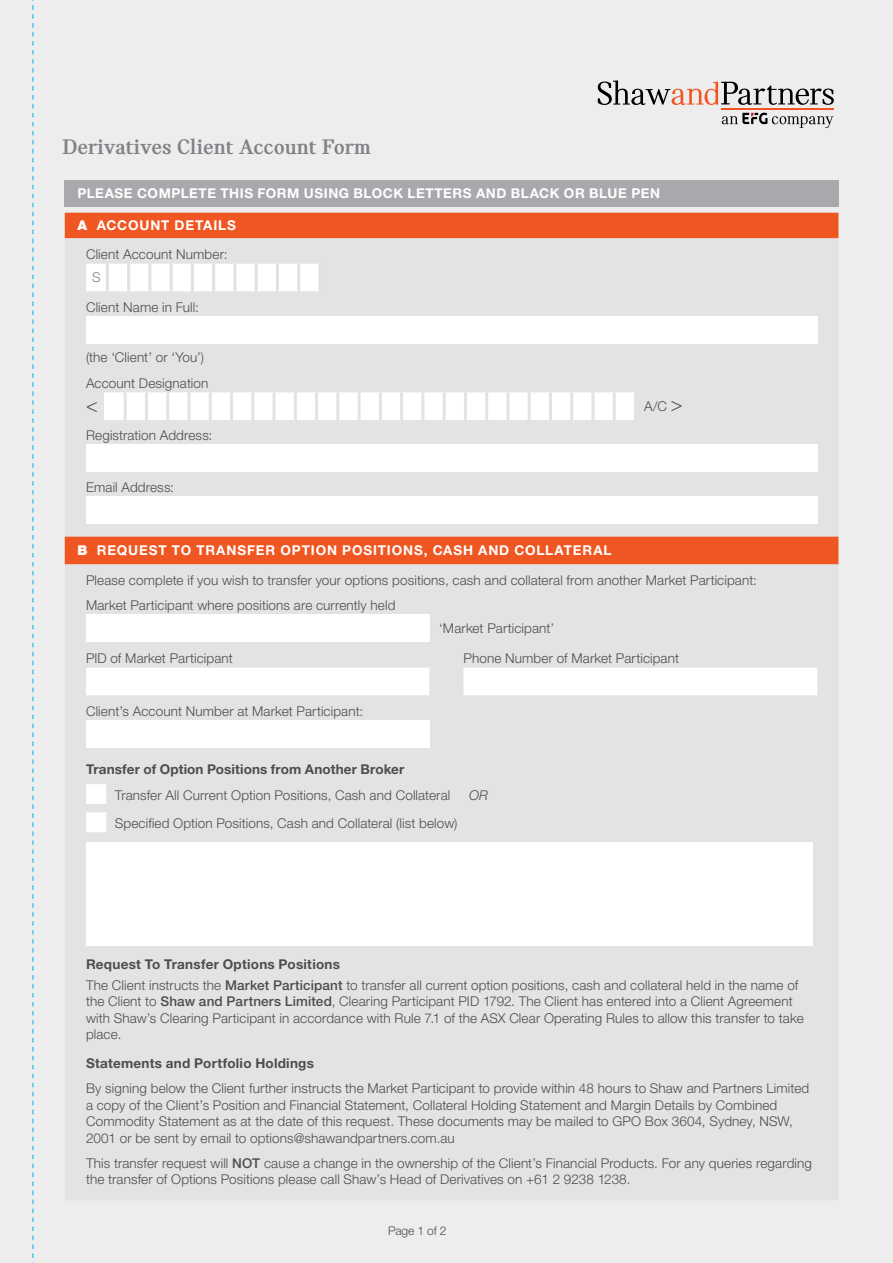
<style>
.page{position:relative;width:893px;height:1263px;background:#ededee}
.page>*{position:absolute;margin:0;border:0;box-sizing:border-box;transform-origin:0 0}
.t1{font:900 22.5px "Catalog";color:#808285}
.t2{font:300 19.5px "Helvetica Neue LT Std";color:#4d4d4f}
.t3{font:300 13.5px/16.5px "Helvetica Neue LT Std";letter-spacing:.01em;color:#4d4d4f}
.t4{font:700 13.5px "Helvetica Neue LT Std";letter-spacing:.015em;color:#4d4d4f}
.t5{font:700 13.5px "Helvetica Neue LT Std";letter-spacing:.04em;color:#fff}
.t6{font:italic 300 13.5px "Helvetica Neue LT Std";color:#4d4d4f}
.t7{font:300 13.5px "Helvetica Neue LT Std";color:#818181}
.t8{font:300 12px "Helvetica Neue LT Std";letter-spacing:-.01em;color:#4d4d4f}
.s1{font-weight:900;color:#fff}
.s2{font-weight:700;color:#fff}
.s3{font-size:19.5px}
.s4{font-weight:700}
.s5{font-weight:500}
</style>
<div class="page">
<svg style="left:33px;top:0;width:1px;height:1263px"></svg>
<div style="left:65px;top:180px;width:774px;height:27px;background:#a7a9ac"></div>
<div style="left:65px;top:213px;width:773px;height:25px;background:#f05622"></div>
<div style="left:65px;top:238px;width:773px;height:962px;background:#e2e3e4"></div>
<div style="left:86px;top:264px;width:232px;height:27px;background:#fff"></div>
<hr style="left:106px;top:264px;width:3px;height:27px;background:#e3dfe5">
<hr style="left:127px;top:264px;width:3px;height:27px;background:#e3dfe5">
<hr style="left:148px;top:264px;width:3px;height:27px;background:#e3dfe5">
<hr style="left:170px;top:264px;width:3px;height:27px;background:#e3dfe5">
<hr style="left:191px;top:264px;width:3px;height:27px;background:#e3dfe5">
<hr style="left:212px;top:264px;width:3px;height:27px;background:#e3dfe5">
<hr style="left:233px;top:264px;width:3px;height:27px;background:#e3dfe5">
<hr style="left:255px;top:264px;width:3px;height:27px;background:#e3dfe5">
<hr style="left:276px;top:264px;width:3px;height:27px;background:#e3dfe5">
<hr style="left:297px;top:264px;width:3px;height:27px;background:#e3dfe5">
<hr style="left:318px;top:264px;width:3px;height:27px;background:#e3dfe5">
<div style="left:86px;top:317px;width:731px;height:27px;background:#fff"></div>
<div style="left:104px;top:392px;width:530px;height:28px;background:#fff"></div>
<hr style="left:124px;top:392px;width:3px;height:28px;background:#e2e3e4">
<hr style="left:145px;top:392px;width:3px;height:28px;background:#e2e3e4">
<hr style="left:166px;top:392px;width:3px;height:28px;background:#e2e3e4">
<hr style="left:188px;top:392px;width:2px;height:28px;background:#e2e3e4">
<hr style="left:209px;top:392px;width:3px;height:28px;background:#e2e3e4">
<hr style="left:230px;top:392px;width:3px;height:28px;background:#e2e3e4">
<hr style="left:251px;top:392px;width:3px;height:28px;background:#e2e3e4">
<hr style="left:273px;top:392px;width:3px;height:28px;background:#e2e3e4">
<hr style="left:294px;top:392px;width:3px;height:28px;background:#e2e3e4">
<hr style="left:315px;top:392px;width:3px;height:28px;background:#e2e3e4">
<hr style="left:336px;top:392px;width:3px;height:28px;background:#e2e3e4">
<hr style="left:358px;top:392px;width:3px;height:28px;background:#e2e3e4">
<hr style="left:379px;top:392px;width:3px;height:28px;background:#e2e3e4">
<hr style="left:400px;top:392px;width:3px;height:28px;background:#e2e3e4">
<hr style="left:421px;top:392px;width:3px;height:28px;background:#e2e3e4">
<hr style="left:443px;top:392px;width:3px;height:28px;background:#e2e3e4">
<hr style="left:464px;top:392px;width:3px;height:28px;background:#e2e3e4">
<hr style="left:485px;top:392px;width:3px;height:28px;background:#e2e3e4">
<hr style="left:506px;top:392px;width:3px;height:28px;background:#e2e3e4">
<hr style="left:528px;top:392px;width:3px;height:28px;background:#e2e3e4">
<hr style="left:549px;top:392px;width:3px;height:28px;background:#e2e3e4">
<hr style="left:570px;top:392px;width:3px;height:28px;background:#e2e3e4">
<hr style="left:591px;top:392px;width:3px;height:28px;background:#e2e3e4">
<hr style="left:613px;top:392px;width:3px;height:28px;background:#e2e3e4">
<hr style="left:634px;top:392px;width:3px;height:28px;background:#e2e3e4">
<hr style="left:688px;top:392px;width:3px;height:28px;background:#e2e3e4">
<div style="left:86px;top:444px;width:731px;height:28px;background:#fff"></div>
<div style="left:86px;top:496px;width:731px;height:28px;background:#fff"></div>
<div style="left:86px;top:614px;width:343px;height:28px;background:#fff"></div>
<div style="left:86px;top:668px;width:731px;height:27px;background:#fff"></div>
<div style="left:86px;top:720px;width:343px;height:28px;background:#fff"></div>
<svg style="left:86px;top:784px;width:20px;height:48px"></svg>
<div style="left:86px;top:842px;width:726px;height:103px;background:#fff"></div>
<svg style="left:598px;top:80px;width:236px;height:25px"></svg>
<hr style="left:721px;top:108px;width:113px;height:1px;background:#f05622">
<svg style="left:722px;top:113px;width:111px;height:15px"></svg>
<h1 class="t1" style="left:63px;top:134px;width:310px">Derivatives Client Account Form</h1>
<p class="t5" style="left:78px;top:185px;width:584px">PLEASE COMPLETE THIS FORM USING BLOCK LETTERS AND BLACK OR BLUE PEN</p>
<p class="t3" style="left:78px;top:211px;width:160px;line-height:29.1px;text-align:center"><span class="s1">A</span> <span class="s2">ACCOUNT DETAILS<br></span>Client Account Number:</p>
<p class="t7" style="left:92px;top:269px;width:10px">S</p>
<p class="t3" style="left:86px;top:299px;width:114px">Client Name in Full:</p>
<p class="t3" style="left:86px;top:343px;width:124px;line-height:26.4px">(the ‘Client’ or ‘You’)<br>Account Designation</p>
<h2 class="t2" style="left:86px;top:393px;width:13px">&lt;</h2>
<p class="t3" style="left:644px;top:397px;width:40px">A/C <span class="s3">&gt;</span></p>
<p class="t3" style="left:86px;top:427px;width:128px">Registration Address:</p>
<p class="t3" style="left:86px;top:478px;width:89px">Email Address:</p>
<p class="t3" style="left:86px;top:535px;width:672px;line-height:29.5px;text-indent:-9px"><span class="s1">B</span> <span class="s2">REQUEST TO TRANSFER OPTION POSITIONS, CASH AND COLLATERAL<br></span>Please complete if you wish to transfer your options positions, cash and collateral from another Market Participant:</p>
<p class="t3" style="left:86px;top:597px;width:311px">Market Participant where positions are currently held</p>
<p class="t3" style="left:439px;top:619px;width:117px">‘Market Participant’</p>
<p class="t3" style="left:86px;top:650px;width:148px">PID of Market Participant</p>
<p class="t3" style="left:463px;top:650px;width:217px">Phone Number of Market Participant</p>
<p class="t3" style="left:86px;top:703px;width:279px">Client’s Account Number at Market Participant:</p>
<p class="t4" style="left:86px;top:761px;width:320px">Transfer of Option Positions from Another Broker</p>
<p class="t3" style="left:115px;top:786px;width:337px">Transfer All Current Option Positions, Cash and Collateral</p>
<p class="t6" style="left:469px;top:787px;width:20px">OR</p>
<p class="t3" style="left:115px;top:815px;width:344px">Specified Option Positions, Cash and Collateral (list below)</p>
<p class="t3" style="left:86px;top:953px;width:714px;line-height:20.7px"><span class="s4">Request To Transfer Options Positions<br></span>The Client instructs the <span class="s5">Market Participant</span> to transfer all current option positions, cash and collateral held in the name of</p>
<p class="t3" style="left:86px;top:993px;width:719px">the Client to <span class="s5">Shaw and Partners Limited</span>, Clearing Participant PID 1792. The Client has entered into a Client Agreement with Shaw’s Clearing Participant in accordance with Rule 7.1 of the ASX Clear Operating Rules to allow this transfer to take place.</p>
<p class="t4" style="left:86px;top:1055px;width:229px">Statements and Portfolio Holdings</p>
<p class="t3" style="left:86px;top:1080px;width:725px">By signing below the Client further instructs the Market Participant to provide within 48 hours to Shaw and Partners Limited a copy of the Client’s Position and Financial Statement, Collateral Holding Statement and Margin Details by Combined Commodity Statement as at the date of this request. These documents may be mailed to GPO Box 3604, Sydney, NSW, 2001 or be sent by email to options@shawandpartners.com.au</p>
<p class="t3" style="left:86px;top:1154px;width:727px">This transfer request will <span class="s5">NOT</span> cause a change in the ownership of the Client’s Financial Products. For any queries regarding the transfer of Options Positions please call Shaw’s Head of Derivatives on +61 2 9238 1238.</p>
<p class="t8" style="left:388px;top:1224px;width:60px">Page 1 of 2</p>
</div>
